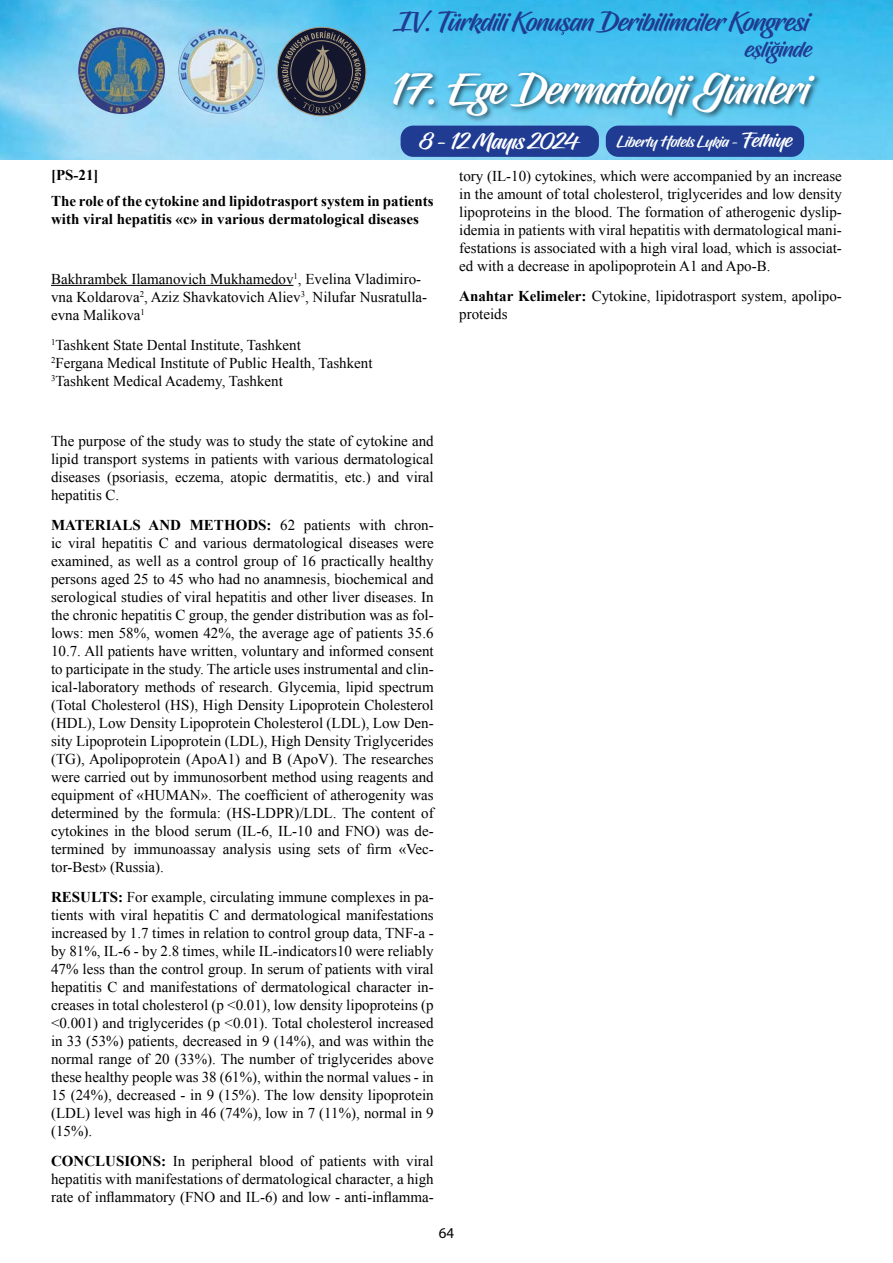
<style>
.page{position:relative;width:893px;height:1263px;background:#fff}
.page>*{position:absolute;margin:0;border:0;box-sizing:border-box;transform-origin:0 0}
.t1{font:42.45px "Hughs";color:#fff}
.t2{font:26.7px "Hughs";color:#1f3c92}
.t3{font:23.25px "Hughs";color:#1f3c92}
.t4{font:22.5px "Hughs";color:#fff}
.t5{font:15.6px "Hughs";color:#fff}
.t6{font:15px/18px "Times New Roman";color:#000;text-align:justify}
.t7{font:700 15px/25.5px "Times New Roman";color:#000}
.t8{font:15px "Myriad Pro";color:#000}
.s1{font-size:19.95px}
.s2{font-weight:700}
</style>
<div class="page">
<img style="left:0;top:0;width:893px;height:159px">
<img style="left:386px;top:61px;width:439px;height:65px">
<svg style="left:561px;top:31px;width:3px;height:4px"></svg>
<svg style="left:774px;top:42px;width:6px;height:3px"></svg>
<div style="left:401px;top:126px;width:198px;height:31px;background:#1f3c92;border-radius:13px"></div>
<div style="left:606px;top:126px;width:198px;height:31px;background:#1f3c92;border-radius:13px"></div>
<img style="left:78px;top:27px;width:87px;height:87px;border-radius:43px">
<img style="left:178px;top:27px;width:87px;height:87px;border-radius:43px">
<svg style="left:277px;top:27px;width:89px;height:89px"></svg>
<svg style="left:281px;top:31px;width:80px;height:82px;background:#424956"></svg>
<hr style="left:51px;top:285px;width:242px;height:1px;background:#000">
<h2 class="t2" style="left:394px;top:6px;width:416px">IV. Türkdili Konusan Deribilimciler Kongresi</h2>
<h3 class="t3" style="left:745px;top:35px;width:68px">esliginde</h3>
<h1 class="t1" style="left:390px;top:64px;width:420px">17. Ege Dermatoloji Günleri</h1>
<h3 class="t4" style="left:419px;top:127px;width:164px">8 - 12 Mayis 2024</h3>
<p class="t5" style="left:617px;top:133px;width:177px">Liberty Hotels Lykia - <span class="s1">Fethiye</span></p>
<p class="t7" style="left:51px;top:162px;width:384px">[PS-21]<br>The role of the cytokine and lipidotrasport system in patients</p>
<p class="t7" style="left:51px;top:206px;width:369px">with viral hepatitis «c» in various dermatological diseases</p>
<p class="t6" style="left:459px;top:166px;width:384px">tory (IL-10) cytokines, which were accompanied by an increase in the amount of total cholesterol, triglycerides and low density lipoproteins in the blood. The formation of atherogenic dyslip&shy;idemia in patients with viral hepatitis with dermatological mani&shy;festations is associated with a high viral load, which is associat&shy;ed with a decrease in apolipoprotein A1 and Apo-B.</p>
<p class="t6" style="left:459px;top:286px;width:384px"><span class="s2">Anahtar Kelimeler:</span> Cytokine, lipidotrasport system, apolipo&shy;proteids</p>
<p class="t6" style="left:51px;top:269px;width:378px;text-align:left">Bakhrambek Ilamanovich Mukhamedov<sup>1</sup>, Evelina Vladimiro&shy;vna Koldarova<sup>2</sup>, Aziz Shavkatovich Aliev<sup>3</sup>, Nilufar Nusratulla&shy;evna Malikova<sup>1</sup></p>
<p class="t6" style="left:51px;top:335px;width:323px;text-align:left"><sup>1</sup>Tashkent State Dental Institute, Tashkent<br><sup>2</sup>Fergana Medical Institute of Public Health, Tashkent<br><sup>3</sup>Tashkent Medical Academy, Tashkent</p>
<p class="t6" style="left:51px;top:431px;width:384px">The purpose of the study was to study the state of cytokine and lipid transport systems in patients with various dermatological diseases (psoriasis, eczema, atopic dermatitis, etc.) and viral hepatitis C.</p>
<p class="t6" style="left:51px;top:515px;width:384px"><span class="s2">MATERIALS AND METHODS:</span> 62 patients with chron&shy;ic viral hepatitis C and various dermatological diseases were examined, as well as a control group of 16 practically healthy persons aged 25 to 45 who had no anamnesis, biochemical and serological studies of viral hepatitis and other liver diseases. In the chronic hepatitis C group, the gender distribution was as fol&shy;lows: men 58%, women 42%, the average age of patients 35.6<br>10.7. All patients have written, voluntary and informed consent to participate in the study. The article uses instrumental and clin&shy;ical-laboratory methods of research. Glycemia, lipid spectrum (Total Cholesterol (HS), High Density Lipoprotein Cholesterol (HDL), Low Density Lipoprotein Cholesterol (LDL), Low Den&shy;sity Lipoprotein Lipoprotein (LDL), High Density Triglycerides (TG), Apolipoprotein (ApoA1) and B (ApoV). The researches were carried out by immunosorbent method using reagents and equipment of «HUMAN». The coefficient of atherogenity was determined by the formula: (HS-LDPR)/LDL. The content of cytokines in the blood serum (IL-6, IL-10 and FNO) was de&shy;termined by immunoassay analysis using sets of firm «Vec&shy;tor-Best» (Russia).</p>
<p class="t6" style="left:51px;top:887px;width:384px"><span class="s2">RESULTS:</span> For example, circulating immune complexes in pa&shy;tients with viral hepatitis C and dermatological manifestations increased by 1.7 times in relation to control group data, TNF-a - by 81%, IL-6 - by 2.8 times, while IL-indicators10 were reliably 47% less than the control group. In serum of patients with viral hepatitis C and manifestations of dermatological character in&shy;creases in total cholesterol (p &lt;0.01), low density lipoproteins (p &lt;0.001) and triglycerides (p &lt;0.01). Total cholesterol increased in 33 (53%) patients, decreased in 9 (14%), and was within the normal range of 20 (33%). The number of triglycerides above these healthy people was 38 (61%), within the normal values - in 15 (24%), decreased - in 9 (15%). The low density lipoprotein (LDL) level was high in 46 (74%), low in 7 (11%), normal in 9 (15%).</p>
<p class="t6" style="left:51px;top:1151px;width:384px"><span class="s2">CONCLUSIONS:</span> In peripheral blood of patients with viral hepatitis with manifestations of dermatological character, a high rate of inflammatory (FNO and IL-6) and low - anti-inflamma-</p>
<p class="t8" style="left:439px;top:1224px;width:17px">64</p>
</div>
